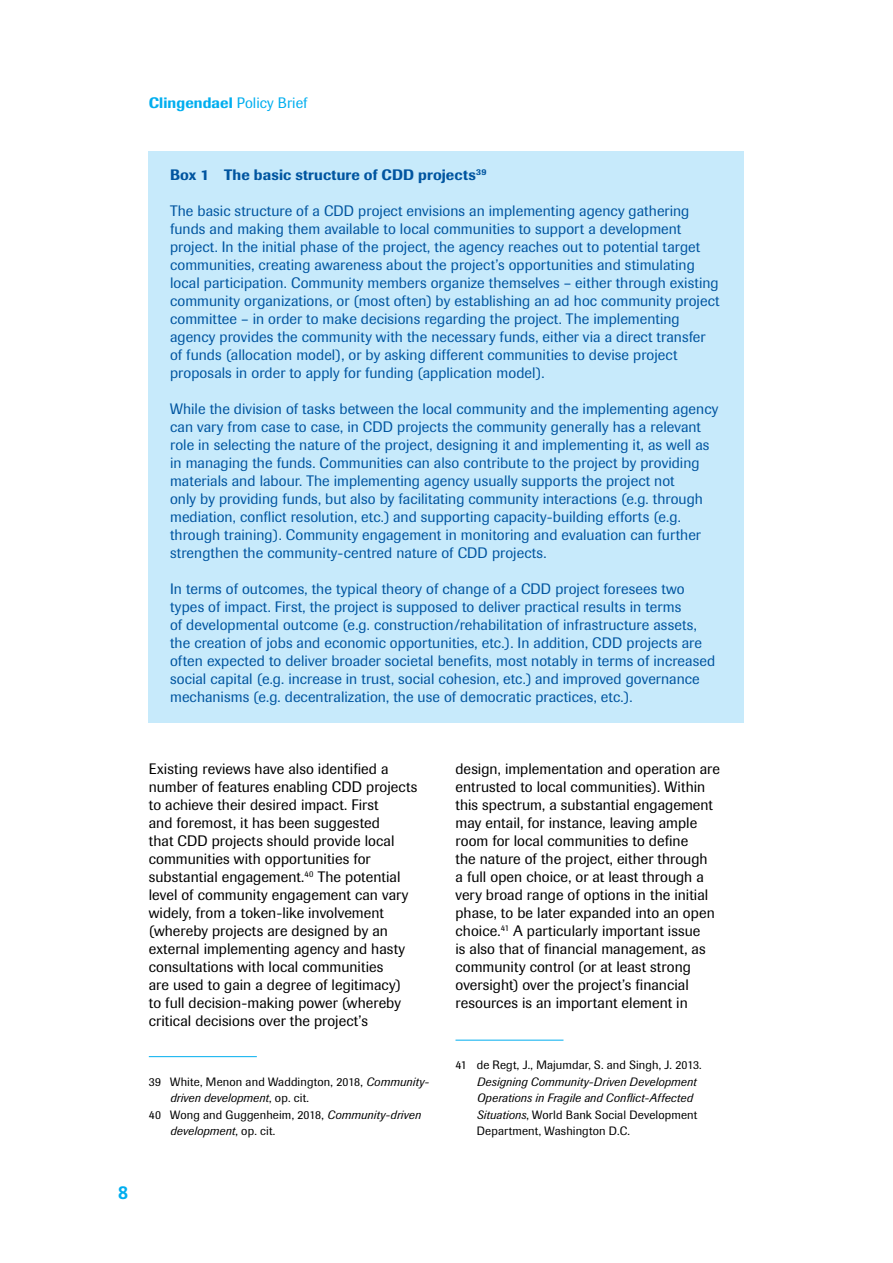
<style>
.page{position:relative;width:893px;height:1263px;background:#fff}
.page>*{position:absolute;margin:0;border:0;box-sizing:border-box;transform-origin:0 0}
.t1{font:700 18px "Frutiger LT Std";color:#00aeef}
.P_first__Block{font:15px/18px "Imago";letter-spacing:.005em;color:#0055a0}
.P_first{font:15px/18px "Imago";letter-spacing:.005em;color:#000}
.Caption_Block{font:500 15px "Imago";letter-spacing:.01em;color:#0055a0}
.t2{font:500 15px "Imago";letter-spacing:.01em;color:#00aeef}
.Footnote{font:12px/16.5px "Imago";letter-spacing:.01em;color:#000}
.s1{font-weight:400}
.s2{font-style:italic}
</style>
<div class="page">
<hr style="left:149px;top:1056px;width:108px;height:1px;background:#00aeef">
<hr style="left:455px;top:1040px;width:108px;height:1px;background:#00aeef">
<div style="left:149px;top:151px;width:595px;height:49px;background:#c7eafb"></div>
<div style="left:149px;top:188px;width:595px;height:211px;background:#c7eafb"></div>
<div style="left:149px;top:386px;width:595px;height:193px;background:#c7eafb"></div>
<div style="left:149px;top:566px;width:595px;height:157px;background:#c7eafb"></div>
<p class="t2" style="left:149px;top:94px;width:160px">Clingendael <span class="s1">Policy Brief</span></p>
<p class="Caption_Block" style="left:170px;top:166px;width:318px">Box 1 The basic structure of CDD projects<sup>39</sup></p>
<p class="P_first__Block" style="left:170px;top:202px;width:551px">The basic structure of a CDD project envisions an implementing agency gathering funds and making them available to local communities to support a development project. In the initial phase of the project, the agency reaches out to potential target communities, creating awareness about the project’s opportunities and stimulating local participation. Community members organize themselves – either through existing community organizations, or (most often) by establishing an ad hoc community project committee – in order to make decisions regarding the project. The implementing agency provides the community with the necessary funds, either via a direct transfer of funds (allocation model), or by asking different communities to devise project proposals in order to apply for funding (application model).</p>
<p class="P_first__Block" style="left:170px;top:400px;width:550px">While the division of tasks between the local community and the implementing agency can vary from case to case, in CDD projects the community generally has a relevant role in selecting the nature of the project, designing it and implementing it, as well as in managing the funds. Communities can also contribute to the project by providing materials and labour. The implementing agency usually supports the project not<br>only by providing funds, but also by facilitating community interactions (e.g. through mediation, conflict resolution, etc.) and supporting capacity-building efforts (e.g. through training). Community engagement in monitoring and evaluation can further strengthen the community-centred nature of CDD projects.</p>
<p class="P_first__Block" style="left:170px;top:580px;width:547px">In terms of outcomes, the typical theory of change of a CDD project foresees two types of impact. First, the project is supposed to deliver practical results in terms<br>of developmental outcome (e.g. construction/rehabilitation of infrastructure assets, the creation of jobs and economic opportunities, etc.). In addition, CDD projects are often expected to deliver broader societal benefits, most notably in terms of increased social capital (e.g. increase in trust, social cohesion, etc.) and improved governance mechanisms (e.g. decentralization, the use of democratic practices, etc.).</p>
<p class="t1" style="left:118px;top:1182px;width:12px">8</p>
<p class="P_first" style="left:149px;top:760px;width:270px">Existing reviews have also identified a number of features enabling CDD projects to achieve their desired impact. First<br>and foremost, it has been suggested<br>that CDD projects should provide local communities with opportunities for substantial engagement.<sup>40</sup> The potential level of community engagement can vary widely, from a token-like involvement (whereby projects are designed by an external implementing agency and hasty consultations with local communities<br>are used to gain a degree of legitimacy)<br>to full decision-making power (whereby critical decisions over the project’s</p>
<p class="Footnote" style="left:170px;top:1073px;width:260px;text-indent:-21px">39 White, Menon and Waddington, 2018, <span class="s2">Community&shy;driven development</span>, op. cit.</p>
<p class="Footnote" style="left:170px;top:1106px;width:252px;text-indent:-21px">40 Wong and Guggenheim, 2018, <span class="s2">Community-driven development</span>, op. cit.</p>
<p class="P_first" style="left:455px;top:760px;width:266px">design, implementation and operation are entrusted to local communities). Within this spectrum, a substantial engagement may entail, for instance, leaving ample room for local communities to define<br>the nature of the project, either through<br>a full open choice, or at least through a very broad range of options in the initial phase, to be later expanded into an open choice.<sup>41</sup> A particularly important issue<br>is also that of financial management, as community control (or at least strong oversight) over the project’s financial resources is an important element in</p>
<p class="Footnote" style="left:477px;top:1057px;width:227px;text-indent:-21px">41 de Regt, J., Majumdar, S. and Singh, J. 2013.<br><span class="s2">Designing Community-Driven Development Operations in Fragile and Conflict-Affected Situations</span>, World Bank Social Development Department, Washington D.C.</p>
</div>
